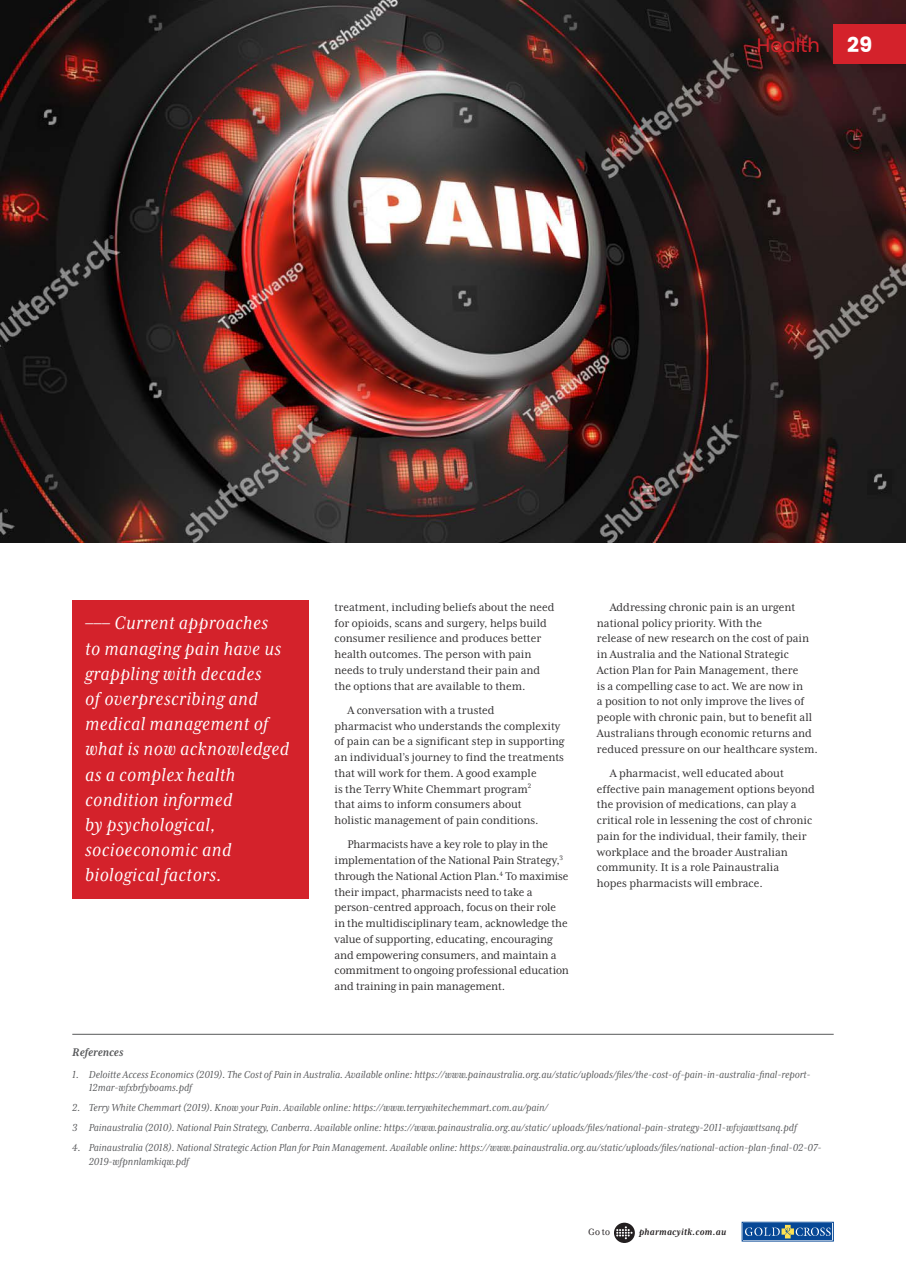
<style>
.page{position:relative;width:906px;height:1263px;background:#fff}
.page>*{position:absolute;margin:0;border:0;box-sizing:border-box;transform-origin:0 0}
.t1{font:italic 21px/25.2px "Mrs Eaves XL Serif Nar OT";letter-spacing:.025em;color:#fff}
.t2{font:21px "Poppins";color:#fff}
.t3{font:19.5px "Poppins";color:#d4222b}
.AA_Body_Copy__indent{font:12.75px/15.8px "Mrs Eaves XL Serif Nar OT";color:#312f30}
.Reference_Title{font:italic 700 12.75px "Mrs Eaves XL Serif Nar OT";color:#57585a}
.References{font:italic 11.7px/13.5px "Mrs Eaves XL Serif Nar OT";color:#57585a}
.t4{font:italic 700 10.5px "Mrs Eaves XL Serif Nar OT";letter-spacing:.03em;color:#231f20}
.t5{font:10.5px "Mrs Eaves XL Serif Nar OT";color:#231f20}
</style>
<div class="page">
<img style="left:1px;top:0;width:905px;height:542px">
<svg style="left:614px;top:1223px;width:21px;height:20px"></svg>
<div style="left:743px;top:1223px;width:89px;height:17px;background:#074896"></div>
<svg style="left:745px;top:1225px;width:85px;height:13px"></svg>
<div style="left:833px;top:25px;width:73px;height:39px;background:#d4222b"></div>
<hr style="left:72px;top:1034px;width:761px;height:1px;background:#57585a">
<div style="left:72px;top:600px;width:237px;height:298px;background:#d4222b"></div>
<p class="t3" style="left:757px;top:34px;width:65px">Health</p>
<p class="t2" style="left:847px;top:32px;width:27px">29</p>
<p class="t1" style="left:85px;top:610px;width:205px">––– Current approaches<br>to managing pain have us grappling with decades<br>of overprescribing and medical management of what is now acknowledged as a complex health condition informed<br>by psychological, socioeconomic and biological factors.</p>
<p class="AA_Body_Copy__indent" style="left:334px;top:599px;width:221px">treatment, including beliefs about the need for opioids, scans and surgery, helps build consumer resilience and produces better health outcomes. The person with pain needs to truly understand their pain and the options that are available to them.</p>
<p class="AA_Body_Copy__indent" style="left:334px;top:702px;width:231px;text-indent:13px">A conversation with a trusted<br>pharmacist who understands the complexity of pain can be a significant step in supporting an individual’s journey to find the treatments that will work for them. A good example<br>is the Terry White Chemmart program<sup>2<br></sup>that aims to inform consumers about<br>holistic management of pain conditions.</p>
<p class="AA_Body_Copy__indent" style="left:334px;top:837px;width:236px;text-indent:13px">Pharmacists have a key role to play in the implementation of the National Pain Strategy,<sup>3 </sup>through the National Action Plan.<sup>4</sup> To maximise their impact, pharmacists need to take a person-centred approach, focus on their role in the multidisciplinary team, acknowledge the value of supporting, educating, encouraging and empowering consumers, and maintain a commitment to ongoing professional education and training in pain management.</p>
<p class="AA_Body_Copy__indent" style="left:597px;top:599px;width:222px;text-indent:13px">Addressing chronic pain is an urgent national policy priority. With the<br>release of new research on the cost of pain in Australia and the National Strategic Action Plan for Pain Management, there<br>is a compelling case to act. We are now in<br>a position to not only improve the lives of people with chronic pain, but to benefit all Australians through economic returns and reduced pressure on our healthcare system.</p>
<p class="AA_Body_Copy__indent" style="left:597px;top:765px;width:220px;text-indent:13px">A pharmacist, well educated about effective pain management options beyond the provision of medications, can play a critical role in lessening the cost of chronic pain for the individual, their family, their workplace and the broader Australian community. It is a role Painaustralia<br>hopes pharmacists will embrace.</p>
<p class="Reference_Title" style="left:72px;top:1046px;width:53px">References</p>
<p class="References" style="left:89px;top:1068px;width:723px;text-indent:-16px">1. Deloitte Access Economics (2019). The Cost of Pain in Australia. Available online: https://www.painaustralia.org.au/static/uploads/files/the-cost-of-pain-in-australia-final-report-<br>12mar-wfxbrfyboams.pdf</p>
<p class="References" style="left:72px;top:1101px;width:477px">2. Terry White Chemmart (2019). Know your Pain. Available online: https://www.terrywhitechemmart.com.au/pain/</p>
<p class="References" style="left:72px;top:1121px;width:726px">3 Painaustralia (2010). National Pain Strategy, Canberra. Available online: https://www.painaustralia.org.au/static/ uploads/files/national-pain-strategy-2011-wfvjawttsanq.pdf</p>
<p class="References" style="left:89px;top:1141px;width:734px;text-indent:-16px">4. Painaustralia (2018). National Strategic Action Plan for Pain Management. Available online: https://www.painaustralia.org.au/static/uploads/files/national-action-plan-final-02-07-<br>2019-wfpnnlamkiqw.pdf</p>
<p class="t5" style="left:588px;top:1227px;width:23px">Go to</p>
<p class="t4" style="left:639px;top:1227px;width:89px">pharmacyitk.com.au</p>
</div>
